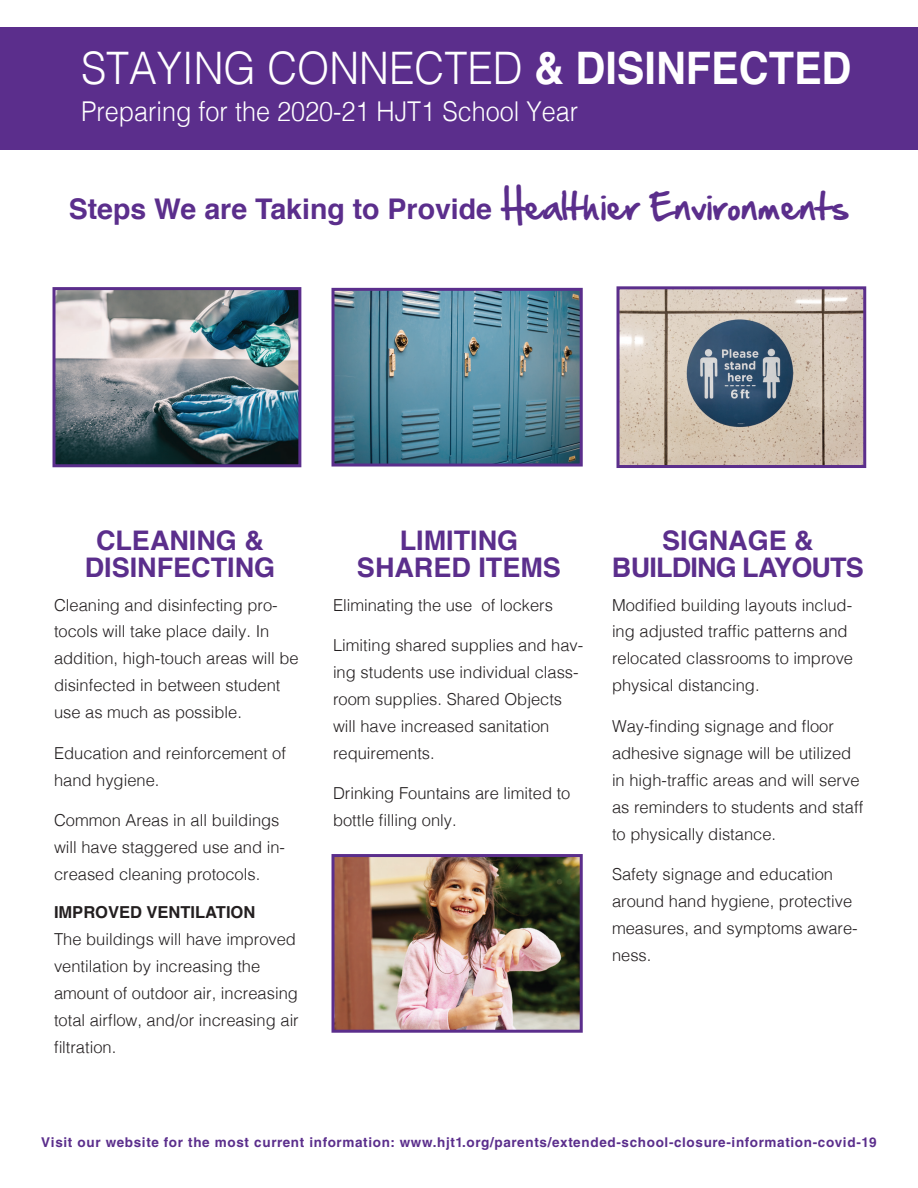
<style>
.page{position:relative;width:918px;height:1188px;background:#fff}
.page>*{position:absolute;margin:0;border:0;box-sizing:border-box;transform-origin:0 0}
.t1{font:300 44.85px "Helvetica";color:#fff;scale:.92 1}
.t2{font:700 28.5px "Helvetica";color:#5b2e8c}
.t3{font:300 27.3px "Helvetica";color:#fff;scale:.92 1}
.t4{font:700 27px/27px "Helvetica";color:#5b2e8c;text-align:center}
.t5{font:700 27px/27px "Helvetica";letter-spacing:-.03em;color:#5b2e8c;text-align:center}
.t6{font:300 16.5px/27px "Helvetica";color:#231f20}
.t7{font:700 16.5px "Helvetica";color:#231f20}
.t8{font:700 13.5px "Helvetica LT Std";letter-spacing:.05em;color:#5b2e8c}
.s1{font-weight:700}
.s2{font-family:"Hand Of Sean";font-weight:400;font-size:31.5px}
</style>
<div class="page">
<div style="left:0;top:28px;width:918px;height:122px;background:#5b2e8c"></div>
<img style="left:620px;top:290px;width:242px;height:174px">
<div style="left:616px;top:286px;width:250px;height:182px;border:3px solid #5b2e8c"></div>
<img style="left:336px;top:292px;width:243px;height:171px">
<div style="left:332px;top:288px;width:251px;height:179px;border:3px solid #5b2e8c"></div>
<img style="left:336px;top:858px;width:243px;height:171px">
<div style="left:332px;top:854px;width:251px;height:179px;border:3px solid #5b2e8c"></div>
<img style="left:56px;top:291px;width:241px;height:172px">
<div style="left:52px;top:287px;width:249px;height:180px;border:3px solid #5b2e8c"></div>
<h1 class="t1" style="left:81px;top:30px;width:839px">STAYING CONNECTED <span class="s1">&amp; DISINFECTED</span></h1>
<h3 class="t3" style="left:81px;top:88px;width:542px">Preparing for the 2020-21 HJT1 School Year</h3>
<h2 class="t2" style="left:69px;top:186px;width:782px">Steps We are Taking to Provide <span class="s2">Healthier Environments</span></h2>
<h3 class="t4" style="left:85px;top:527px;width:192px">CLEANING &amp;<br>DISINFECTING</h3>
<p class="t6" style="left:54px;top:590px;width:246px">Cleaning and disinfecting pro&shy;tocols will take place daily. In addition, high-touch areas will be disinfected in between student use as much as possible.</p>
<p class="t6" style="left:54px;top:738px;width:234px">Education and reinforcement of hand hygiene.</p>
<p class="t6" style="left:54px;top:806px;width:233px">Common Areas in all buildings will have staggered use and in&shy;creased cleaning protocols.</p>
<p class="t7" style="left:54px;top:899px;width:203px">IMPROVED VENTILATION</p>
<p class="t6" style="left:54px;top:924px;width:246px">The buildings will have improved ventilation by increasing the amount of outdoor air, increasing total airflow, and/or increasing air filtration.</p>
<h3 class="t4" style="left:357px;top:527px;width:206px">LIMITING<br>SHARED ITEMS</h3>
<p class="t6" style="left:333px;top:590px;width:222px">Eliminating the use of lockers</p>
<p class="t6" style="left:333px;top:630px;width:252px">Limiting shared supplies and hav&shy;ing students use individual class&shy;room supplies. Shared Objects will have increased sanitation requirements.</p>
<p class="t6" style="left:333px;top:779px;width:239px">Drinking Fountains are limited to bottle filling only.</p>
<h3 class="t5" style="left:612px;top:527px;width:254px">SIGNAGE &amp;<br>BUILDING LAYOUTS</h3>
<p class="t6" style="left:612px;top:590px;width:243px">Modified building layouts includ&shy;ing adjusted traffic patterns and relocated classrooms to improve physical distancing.</p>
<p class="t6" style="left:612px;top:711px;width:253px">Way-finding signage and floor adhesive signage will be utilized in high-traffic areas and will serve as reminders to students and staff to physically distance.</p>
<p class="t6" style="left:612px;top:860px;width:247px">Safety signage and education around hand hygiene, protective measures, and symptoms aware&shy;ness.</p>
<p class="t8" style="left:41px;top:1134px;width:837px">Visit our website for the most current information: www.hjt1.org/parents/extended-school-closure-information-covid-19</p>
</div>
